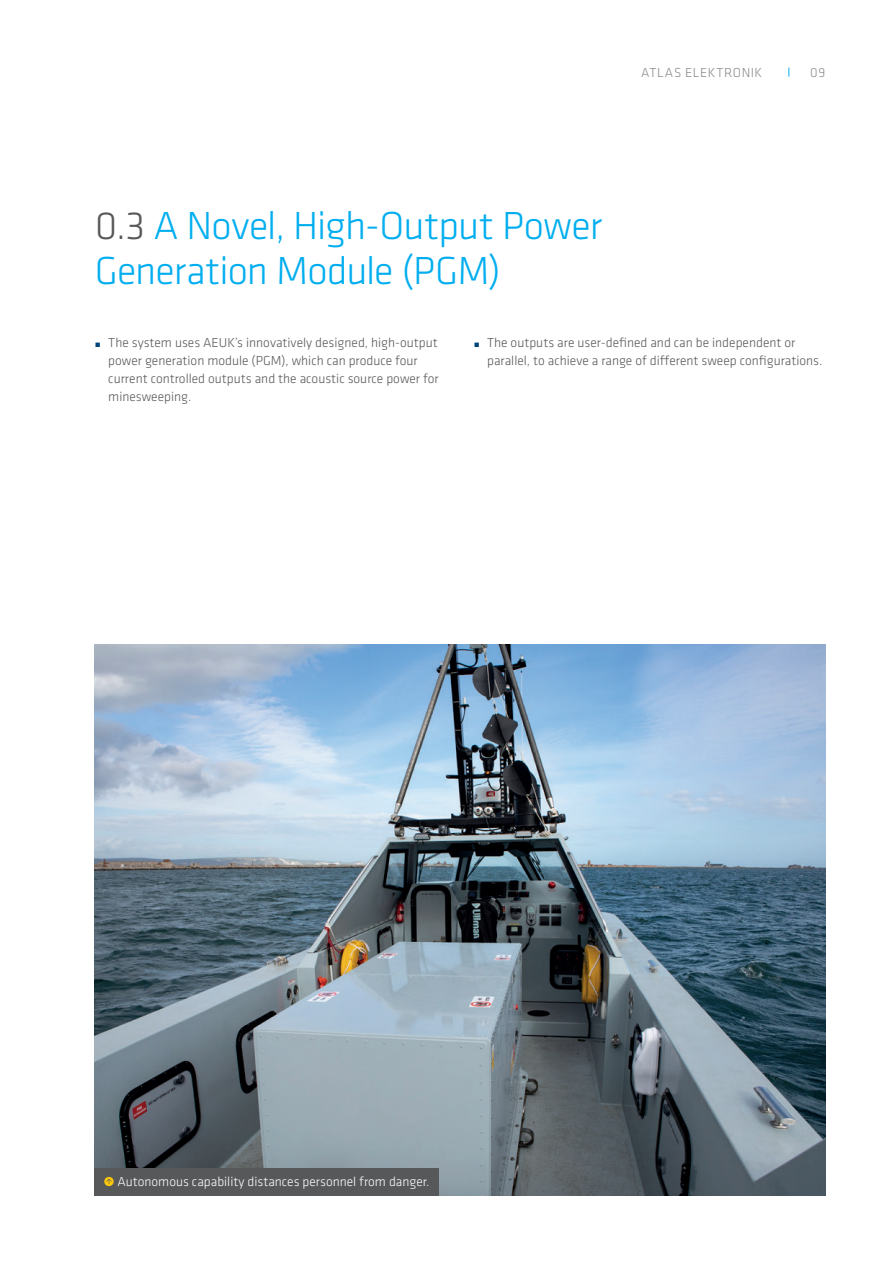
<style>
.page{position:relative;width:893px;height:1263px;background:#fff}
.page>*{position:absolute;margin:0;border:0;box-sizing:border-box;transform-origin:0 0}
.t1{font:300 40.5px/45.2px "Klavika";letter-spacing:-.02em;color:#00aeef}
.t2{font:300 13.5px/18px "Klavika";color:#57585a}
.t3{font:300 13.5px "Klavika";color:#fff}
.t4{font:300 13.5px "Klavika";letter-spacing:.04em;color:#87898c}
.s1{color:#57585a}
.s2{font-weight:400;font-size:9px;color:#004578}
.s3{color:#feca0a}
</style>
<div class="page">
<img style="left:95px;top:645px;width:730px;height:550px">
<div style="left:95px;top:1168px;width:344px;height:27px;background:#57585a"></div>
<p class="t4" style="left:641px;top:65px;width:122px">ATLAS ELEKTRONIK</p>
<p class="t4" style="left:810px;top:65px;width:17px">09</p>
<h1 class="t1" style="left:95px;top:204px;width:509px"><span class="s1">0.3</span> A Novel, High-Output Power<br>Generation Module (PGM)</h1>
<p class="t2" style="left:108px;top:334px;width:332px;text-indent:-14px"><span class="s2">˺</span> The system uses AEUK’s innovatively designed, high-output power generation module (PGM), which can produce four current controlled outputs and the acoustic source power for minesweeping.</p>
<p class="t2" style="left:487px;top:334px;width:337px;text-indent:-14px"><span class="s2">˺</span> The outputs are user-defined and can be independent or parallel, to achieve a range of different sweep configurations.</p>
<p class="t3" style="left:104px;top:1174px;width:327px"><span class="s3">•</span> Autonomous capability distances personnel from danger.</p>
</div>
